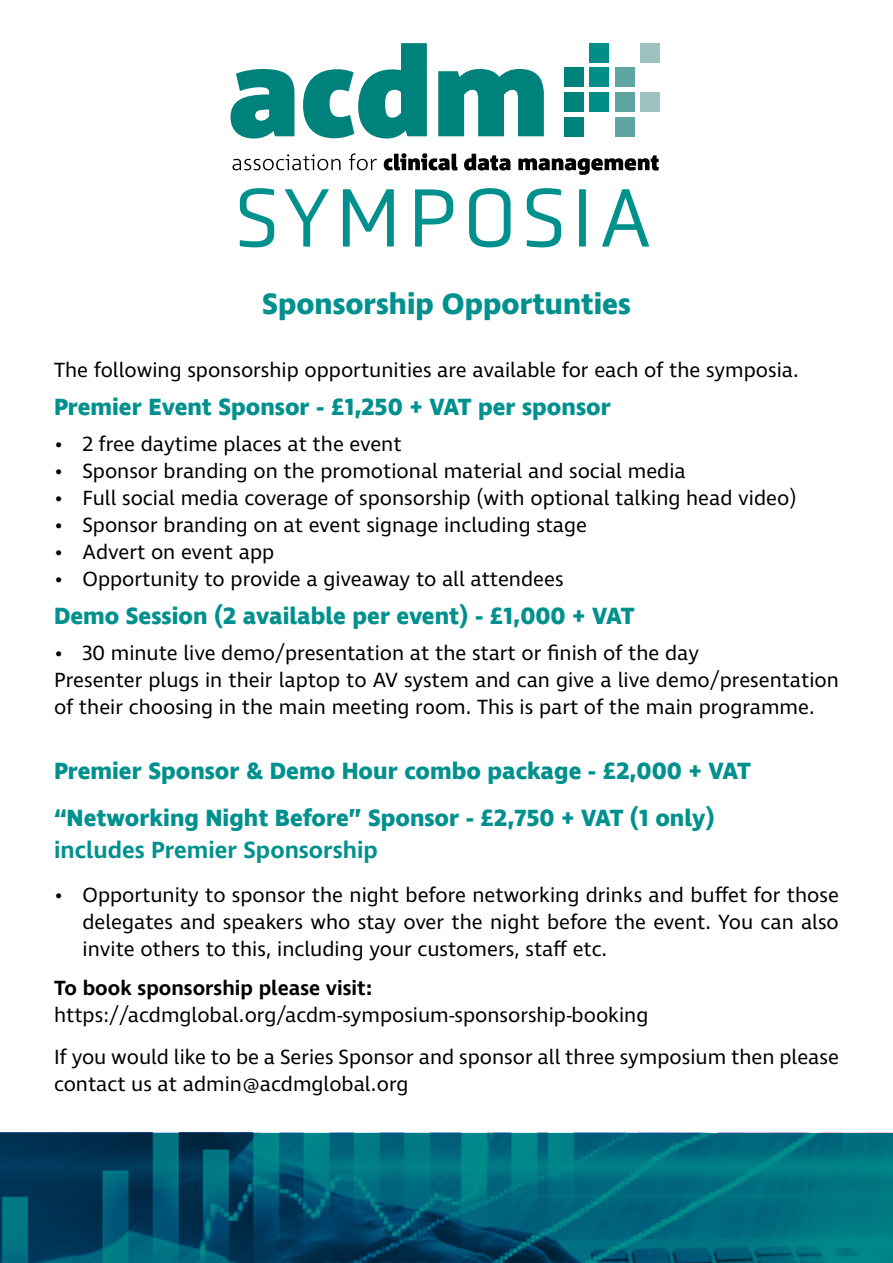
<style>
.page{position:relative;width:893px;height:1263px;background:#fff}
.page>*{position:absolute;margin:0;border:0;box-sizing:border-box;transform-origin:0 0}
.t1{font:85.5px "Obvia";letter-spacing:.06em;color:#00918e}
.t2{font:700 30px "Ingra";color:#00918e}
.t3{font:700 24px/47px "Ingra";color:#00918e}
.t4{font:600 24px "Ingra";color:#00918e}
.t5{font:21px/27px "Ingra";color:#000}
.t6{font:600 21px "Ingra";color:#000}
</style>
<div class="page">
<svg style="left:230px;top:69px;width:64px;height:70px"></svg>
<svg style="left:303px;top:43px;width:124px;height:96px"></svg>
<svg style="left:438px;top:69px;width:106px;height:67px"></svg>
<div style="left:564px;top:117px;width:20px;height:19px;background:#00827c"></div>
<div style="left:564px;top:92px;width:20px;height:20px;background:#00827c"></div>
<div style="left:564px;top:68px;width:20px;height:19px;background:#00827c"></div>
<div style="left:590px;top:92px;width:19px;height:20px;background:#008e89"></div>
<div style="left:590px;top:68px;width:19px;height:19px;background:#008e89"></div>
<div style="left:615px;top:117px;width:20px;height:19px;background:#5fa6a2"></div>
<div style="left:615px;top:92px;width:20px;height:20px;background:#5fa6a2"></div>
<div style="left:615px;top:68px;width:20px;height:19px;background:#5fa6a2"></div>
<div style="left:640px;top:92px;width:19px;height:20px;background:#9dc2c0"></div>
<div style="left:590px;top:43px;width:19px;height:19px;background:#008e89"></div>
<div style="left:640px;top:43px;width:19px;height:19px;background:#9dc2c0"></div>
<svg style="left:232px;top:154px;width:109px;height:16px"></svg>
<svg style="left:349px;top:153px;width:28px;height:17px"></svg>
<svg style="left:384px;top:153px;width:73px;height:18px"></svg>
<svg style="left:464px;top:154px;width:46px;height:17px"></svg>
<svg style="left:518px;top:155px;width:141px;height:20px"></svg>
<img style="left:0;top:1133px;width:893px;height:130px">
<h1 class="t1" style="left:235px;top:168px;width:419px">SYMPOSIA</h1>
<h2 class="t2" style="left:262px;top:285px;width:370px">Sponsorship Opportunties</h2>
<p class="t5" style="left:54px;top:357px;width:746px">The following sponsorship opportunities are available for each of the symposia.</p>
<p class="t3" style="left:54px;top:385px;width:558px">Premier Event Sponsor - £1,250 + VAT per sponsor</p>
<p class="t5" style="left:54px;top:431px;width:349px">• 2 free daytime places at the event</p>
<p class="t5" style="left:54px;top:458px;width:633px">• Sponsor branding on the promotional material and social media</p>
<p class="t5" style="left:54px;top:485px;width:744px">• Full social media coverage of sponsorship (with optional talking head video)</p>
<p class="t5" style="left:54px;top:512px;width:535px">• Sponsor branding on at event signage including stage</p>
<p class="t5" style="left:54px;top:539px;width:222px">• Advert on event app</p>
<p class="t5" style="left:54px;top:566px;width:511px">• Opportunity to provide a giveaway to all attendees</p>
<p class="t3" style="left:54px;top:594px;width:582px">Demo Session (2 available per event) - £1,000 + VAT</p>
<p class="t5" style="left:54px;top:640px;width:786px">• 30 minute live demo/presentation at the start or finish of the day<br>Presenter plugs in their laptop to AV system and can give a live demo/presentation of their choosing in the main meeting room. This is part of the main programme.</p>
<p class="t3" style="left:54px;top:749px;width:698px">Premier Sponsor &amp; Demo Hour combo package - £2,000 + VAT “Networking Night Before” Sponsor - £2,750 + VAT (1 only)</p>
<p class="t4" style="left:54px;top:835px;width:325px">includes Premier Sponsorship</p>
<p class="t5" style="left:82px;top:883px;width:758px;text-align:justify;text-indent:-28px">• Opportunity to sponsor the night before networking drinks and buffet for those delegates and speakers who stay over the night before the event. You can also invite others to this, including your customers, staff etc.</p>
<p class="t6" style="left:54px;top:975px;width:320px">To book sponsorship please visit:</p>
<p class="t5" style="left:54px;top:995px;width:786px;line-height:42px">https://acdmglobal.org/acdm-symposium-sponsorship-booking<br>If you would like to be a Series Sponsor and sponsor all three symposium then please</p>
<p class="t5" style="left:54px;top:1071px;width:356px">contact us at admin@acdmglobal.org</p>
</div>
